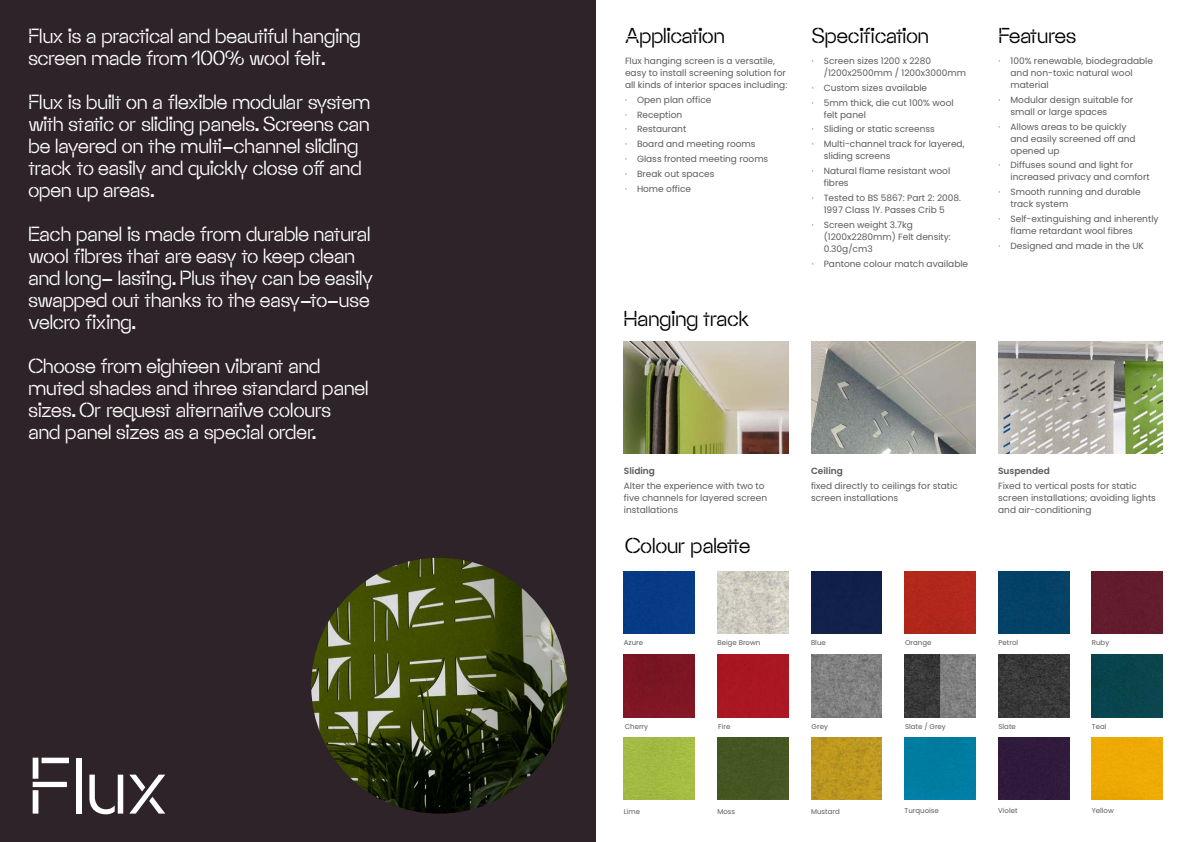
<style>
.page{position:relative;width:1191px;height:842px;background:#fff}
.page>*{position:absolute;margin:0;border:0;box-sizing:border-box;transform-origin:0 0}
.t1{font:74.1px "SM Maxeville Constructed";color:#fff}
.t2{font:20px "SM Maxeville Constructed";letter-spacing:-.005em;color:#000}
.t3{font:19px/22px "SM Maxeville Constructed";letter-spacing:-.01em;color:#fff}
.t4{font:9px/12px "Poppins";color:#5c5a5d}
.t5{font:600 9px "Poppins";color:#5c5a5d}
.t6{font:7px "Poppins";color:#5c5a5d}
</style>
<div class="page">
<div style="left:624px;top:571px;width:70px;height:63px;background:#073b86"></div>
<img style="left:717px;top:571px;width:71px;height:63px">
<div style="left:811px;top:571px;width:71px;height:63px;background:#12214c"></div>
<div style="left:904px;top:571px;width:71px;height:63px;background:#b1271c"></div>
<div style="left:998px;top:571px;width:71px;height:63px;background:#044167"></div>
<div style="left:1091px;top:571px;width:71px;height:63px;background:#621c2e"></div>
<div style="left:624px;top:655px;width:70px;height:62px;background:#7d1623"></div>
<div style="left:717px;top:655px;width:71px;height:62px;background:#a91722"></div>
<img style="left:811px;top:655px;width:71px;height:62px">
<img style="left:904px;top:655px;width:71px;height:62px">
<img style="left:998px;top:655px;width:71px;height:62px">
<div style="left:1091px;top:655px;width:71px;height:62px;background:#0a444d"></div>
<div style="left:624px;top:737px;width:70px;height:62px;background:#a3bb43"></div>
<div style="left:717px;top:737px;width:71px;height:62px;background:#445622"></div>
<img style="left:811px;top:737px;width:71px;height:62px">
<div style="left:904px;top:737px;width:71px;height:62px;background:#017ca1"></div>
<div style="left:998px;top:737px;width:71px;height:62px;background:#2f1b3b"></div>
<div style="left:1091px;top:737px;width:71px;height:62px;background:#eeaa04"></div>
<img style="left:998px;top:341px;width:164px;height:113px">
<img style="left:811px;top:341px;width:164px;height:113px">
<img style="left:624px;top:341px;width:164px;height:113px">
<div style="left:0;top:0;width:595px;height:842px;background:#2d2328"></div>
<img style="left:311px;top:558px;width:256px;height:256px;border-radius:128px">
<h3 class="t3" style="left:28px;top:25px;width:334px">Flux is a practical and beautiful hanging screen made from 100% wool felt.</h3>
<h3 class="t3" style="left:28px;top:91px;width:344px">Flux is built on a flexible modular system with static or sliding panels. Screens can be layered on the multi-channel sliding track to easily and quickly close off and open up areas.</h3>
<h3 class="t3" style="left:28px;top:223px;width:346px">Each panel is made from durable natural wool fibres that are easy to keep clean and long- lasting. Plus they can be easily swapped out thanks to the easy-to-use velcro fixing.</h3>
<h3 class="t3" style="left:28px;top:355px;width:341px">Choose from eighteen vibrant and muted shades and three standard panel sizes. Or request alternative colours<br>and panel sizes as a special order.</h3>
<h1 class="t1" style="left:28px;top:732px;width:140px">Flux</h1>
<h2 class="t2" style="left:625px;top:21px;width:101px">Application</h2>
<p class="t4" style="left:625px;top:55px;width:164px">Flux hanging screen is a versatile, easy to install screening solution for all kinds of interior spaces including:</p>
<p class="t4" style="left:625px;top:92px;width:145px;line-height:14.8px">· Open plan office<br>· Reception<br>· Restaurant<br>· Board and meeting rooms<br>· Glass fronted meeting rooms · Break out spaces<br>· Home office</p>
<h2 class="t2" style="left:624px;top:304px;width:127px">Hanging track</h2>
<h2 class="t2" style="left:811px;top:21px;width:119px">Specification</h2>
<p class="t4" style="left:823px;top:55px;width:144px;text-indent:-12px">· Screen sizes 1200 x 2280 /1200x2500mm / 1200x3000mm</p>
<p class="t4" style="left:811px;top:80px;width:143px;line-height:14.8px">· Custom sizes available<br>· 5mm thick, die cut 100% wool</p>
<p class="t4" style="left:811px;top:107px;width:154px;line-height:14.8px;text-indent:12px">felt panel<br>· Sliding or static screenss<br>· Multi-channel track for layered,</p>
<p class="t4" style="left:811px;top:149px;width:140px;line-height:14.8px;text-indent:12px">sliding screens<br>· Natural flame resistant wool</p>
<p class="t4" style="left:811px;top:176px;width:151px;line-height:14.8px;text-indent:12px">fibres<br>· Tested to BS 5867: Part 2: 2008.</p>
<p class="t4" style="left:811px;top:202px;width:135px;line-height:14.8px;text-indent:12px">1997 Class 1Y. Passes Crib 5 · Screen weight 3.7kg</p>
<p class="t4" style="left:823px;top:231px;width:129px">(1200x2280mm) Felt density:<br>0.30g/cm3</p>
<p class="t4" style="left:811px;top:257px;width:158px">· Pantone colour match available</p>
<h2 class="t2" style="left:998px;top:21px;width:79px">Features</h2>
<p class="t4" style="left:1010px;top:55px;width:144px;text-indent:-12px">· 100% renewable, biodegradable and non-toxic natural wool material</p>
<p class="t4" style="left:1010px;top:94px;width:124px;text-indent:-12px">· Modular design suitable for small or large spaces</p>
<p class="t4" style="left:1010px;top:121px;width:127px;text-indent:-12px">· Allows areas to be quickly and easily screened off and opened up</p>
<p class="t4" style="left:1010px;top:159px;width:141px;text-indent:-12px">· Diffuses sound and light for increased privacy and comfort</p>
<p class="t4" style="left:1010px;top:186px;width:132px;text-indent:-12px">· Smooth running and durable track system</p>
<p class="t4" style="left:1010px;top:213px;width:150px;text-indent:-12px">· Self-extinguishing and inherently flame retardant wool fibres</p>
<p class="t4" style="left:998px;top:240px;width:147px">· Designed and made in the UK</p>
<p class="t5" style="left:624px;top:466px;width:33px">Sliding</p>
<p class="t4" style="left:624px;top:480px;width:145px">Alter the experience with two to five channels for layered screen installations</p>
<h2 class="t2" style="left:625px;top:531px;width:127px">Colour palette</h2>
<p class="t5" style="left:811px;top:466px;width:34px">Ceiling</p>
<p class="t4" style="left:811px;top:480px;width:148px">fixed directly to ceilings for static screen installations</p>
<p class="t5" style="left:998px;top:466px;width:53px">Suspended</p>
<p class="t4" style="left:998px;top:480px;width:159px">Fixed to vertical posts for static screen installations; avoiding lights and air-conditioning</p>
<p class="t6" style="left:624px;top:638px;width:21px">Azure</p>
<p class="t6" style="left:717px;top:638px;width:44px">Beige Brown</p>
<p class="t6" style="left:811px;top:638px;width:16px">Blue</p>
<p class="t6" style="left:905px;top:638px;width:28px">Orange</p>
<p class="t6" style="left:998px;top:638px;width:21px">Petrol</p>
<p class="t6" style="left:1091px;top:638px;width:19px">Ruby</p>
<p class="t6" style="left:625px;top:722px;width:25px">Cherry</p>
<p class="t6" style="left:718px;top:722px;width:14px">Fire</p>
<p class="t6" style="left:811px;top:722px;width:18px">Grey</p>
<p class="t6" style="left:905px;top:722px;width:42px">Slate / Grey</p>
<p class="t6" style="left:998px;top:722px;width:19px">Slate</p>
<p class="t6" style="left:1091px;top:722px;width:16px">Teal</p>
<p class="t6" style="left:624px;top:807px;width:18px">Lime</p>
<p class="t6" style="left:717px;top:807px;width:19px">Moss</p>
<p class="t6" style="left:811px;top:807px;width:30px">Mustard</p>
<p class="t6" style="left:904px;top:806px;width:36px">Turquoise</p>
<p class="t6" style="left:998px;top:806px;width:21px">Violet</p>
<p class="t6" style="left:1091px;top:806px;width:24px">Yellow</p>
</div>
